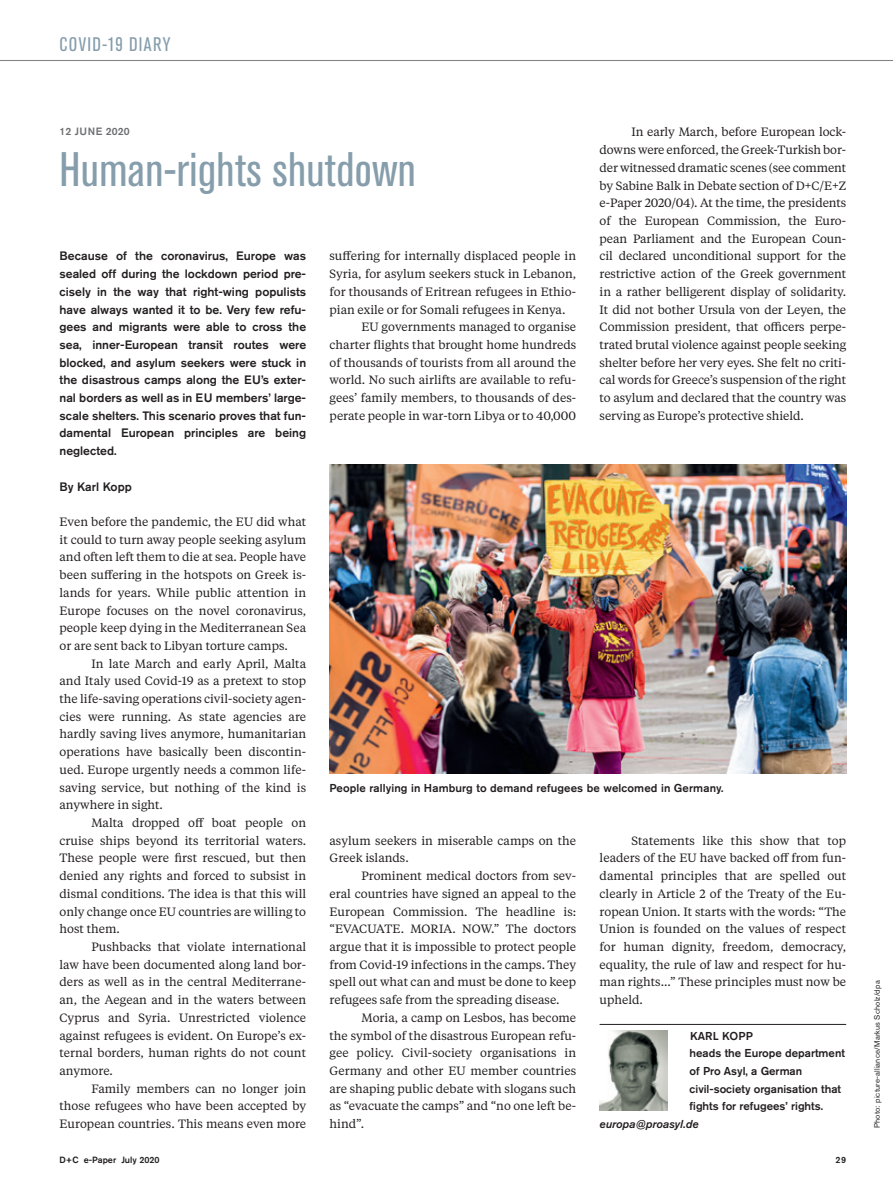
<style>
.page{position:relative;width:893px;height:1191px;background:#fff}
.page>*{position:absolute;margin:0;border:0;box-sizing:border-box;transform-origin:0 0}
.t1{font:condensed 48px "Akzidenz Grotesk BE";letter-spacing:.01em;color:#869eac}
.t2{font:condensed 19.5px "Akzidenz Grotesk BE";letter-spacing:.065em;color:#869eac}
.t3{font:500 12.15px/17.7px "Akzidenz Grotesk BE";color:#231f20;text-align:justify}
.t4{font:12px/17.7px "Tiempos Text";color:#231f20;text-align:justify}
.t5{font:500 11.4px/17.7px "Akzidenz Grotesk BE";color:#231f20}
.t6{font:italic 500 11.4px "Akzidenz Grotesk BE";color:#231f20}
.t7{font:500 10.5px "Akzidenz Grotesk BE";letter-spacing:.015em;color:#6c6d70}
.t8{font:500 9px "Akzidenz Grotesk BE";color:#231f20}
.t9{font:7.8px "Akzidenz Grotesk BE";letter-spacing:.02em;color:#231f20}
</style>
<div class="page">
<hr style="left:0;top:60px;width:893px;height:1px;background:#808285">
<hr style="left:600px;top:1024px;width:246px;height:1px;background:#231f20">
<img style="left:600px;top:1030px;width:67px;height:80px">
<img style="left:330px;top:464px;width:516px;height:310px">
<h2 class="t2" style="left:60px;top:33px;width:113px">COVID-19 DIARY</h2>
<p class="t4" style="left:600px;top:123px;width:248px;text-indent:32px">In early March, before European lock&shy;downs were enforced, the Greek-Turkish bor&shy;der witnessed dramatic scenes (see comment by Sabine Balk in Debate section of D+C/E+Z e-Paper 2020/04). At the time, the presidents of the European Commission, the Euro&shy;pean Parliament and the European Coun&shy;cil declared unconditional support for the restrictive action of the Greek government in a rather belligerent display of solidarity.<br>It did not bother Ursula von der Leyen, the Commission president, that officers perpe&shy;trated brutal violence against people seeking shelter before her very eyes. She felt no criti&shy;cal words for Greece’s suspension of the right to asylum and declared that the country was serving as Europe’s protective shield.</p>
<p class="t7" style="left:60px;top:125px;width:72px">12 JUNE 2020</p>
<h1 class="t1" style="left:60px;top:142px;width:358px">Human-rights shutdown</h1>
<p class="t4" style="left:330px;top:247px;width:248px">suffering for internally displaced people in</p>
<p class="t4" style="left:330px;top:264px;width:248px">Syria, for asylum seekers stuck in Lebanon,</p>
<p class="t4" style="left:330px;top:282px;width:248px">for thousands of Eritrean refugees in Ethio-</p>
<p class="t4" style="left:330px;top:300px;width:237px">pian exile or for Somali refugees in Kenya.</p>
<p class="t4" style="left:361px;top:317px;width:216px">EU governments managed to organise</p>
<p class="t4" style="left:330px;top:335px;width:248px">charter flights that brought home hundreds</p>
<p class="t4" style="left:330px;top:353px;width:248px">of thousands of tourists from all around the</p>
<p class="t4" style="left:330px;top:371px;width:248px">world. No such airlifts are available to refu-</p>
<p class="t4" style="left:330px;top:388px;width:248px">gees’ family members, to thousands of des-</p>
<p class="t4" style="left:330px;top:406px;width:248px">perate people in war-torn Libya or to 40,000</p>
<p class="t3" style="left:60px;top:247px;width:248px">Because of the coronavirus, Europe was sealed off during the lockdown period pre&shy;cisely in the way that right-wing populists have always wanted it to be. Very few refu&shy;gees and migrants were able to cross the sea, inner-European transit routes were blocked, and asylum seekers were stuck in the disastrous camps along the EU’s exter&shy;nal borders as well as in EU members’ large&shy;scale shelters. This scenario proves that fun&shy;damental European principles are being neglected.</p>
<p class="t3" style="left:60px;top:477px;width:74px">By Karl Kopp</p>
<p class="t4" style="left:60px;top:512px;width:248px">Even before the pandemic, the EU did what it could to turn away people seeking asylum and often left them to die at sea. People have been suffering in the hotspots on Greek is&shy;lands for years. While public attention in Europe focuses on the novel coronavirus, people keep dying in the Mediterranean Sea or are sent back to Libyan torture camps.</p>
<p class="t4" style="left:60px;top:654px;width:248px;text-indent:32px">In late March and early April, Malta and Italy used Covid-19 as a pretext to stop the life-saving operations civil-society agen&shy;cies were running. As state agencies are hardly saving lives anymore, humanitarian operations have basically been discontin&shy;ued. Europe urgently needs a common life&shy;saving service, but nothing of the kind is anywhere in sight.</p>
<p class="t4" style="left:60px;top:813px;width:248px;text-indent:32px">Malta dropped off boat people on cruise ships beyond its territorial waters.<br>These people were first rescued, but then denied any rights and forced to subsist in dismal conditions. The idea is that this will only change once EU countries are willing to host them.</p>
<p class="t4" style="left:60px;top:937px;width:248px;text-indent:32px">Pushbacks that violate international law have been documented along land bor&shy;ders as well as in the central Mediterrane&shy;an, the Aegean and in the waters between Cyprus and Syria. Unrestricted violence against refugees is evident. On Europe’s ex&shy;ternal borders, human rights do not count anymore.</p>
<p class="t4" style="left:60px;top:1079px;width:248px;text-indent:32px">Family members can no longer join those refugees who have been accepted by European countries. This means even more</p>
<p class="t5" style="left:330px;top:778px;width:396px">People rallying in Hamburg to demand refugees be welcomed in Germany.</p>
<p class="t4" style="left:330px;top:831px;width:248px">asylum seekers in miserable camps on the<br>Greek islands.</p>
<p class="t4" style="left:330px;top:866px;width:248px;text-indent:32px">Prominent medical doctors from sev&shy;eral countries have signed an appeal to the European Commission. The headline is: “EVACUATE. MORIA. NOW.” The doctors argue that it is impossible to protect people from Covid-19 infections in the camps. They spell out what can and must be done to keep refugees safe from the spreading disease.</p>
<p class="t4" style="left:330px;top:1008px;width:248px;text-indent:32px">Moria, a camp on Lesbos, has become the symbol of the disastrous European refu&shy;gee policy. Civil-society organisations in Germany and other EU member countries are shaping public debate with slogans such as “evacuate the camps” and “no one left be&shy;hind”.</p>
<p class="t4" style="left:600px;top:831px;width:248px;text-indent:32px">Statements like this show that top leaders of the EU have backed off from fun&shy;damental principles that are spelled out clearly in Article 2 of the Treaty of the Eu&shy;ropean Union. It starts with the words: “The Union is founded on the values of respect for human dignity, freedom, democracy, equality, the rule of law and respect for hu&shy;man rights...” These principles must now be upheld.</p>
<p class="t5" style="left:690px;top:1026px;width:157px">KARL KOPP<br>heads the Europe department of Pro Asyl, a German civil-society organisation that fights for refugees’ rights.</p>
<p class="t6" style="left:600px;top:1117px;width:101px">europa@proasyl.de</p>
<p class="t8" style="left:60px;top:1154px;width:102px">D+C e-Paper July 2020</p>
<p class="t8" style="left:835px;top:1154px;width:12px">29</p>
<p class="t9" style="left:872px;top:1128px;width:149px;rotate:-90deg">Photo: picture-alliance/Markus Scholz/dpa</p>
</div>
